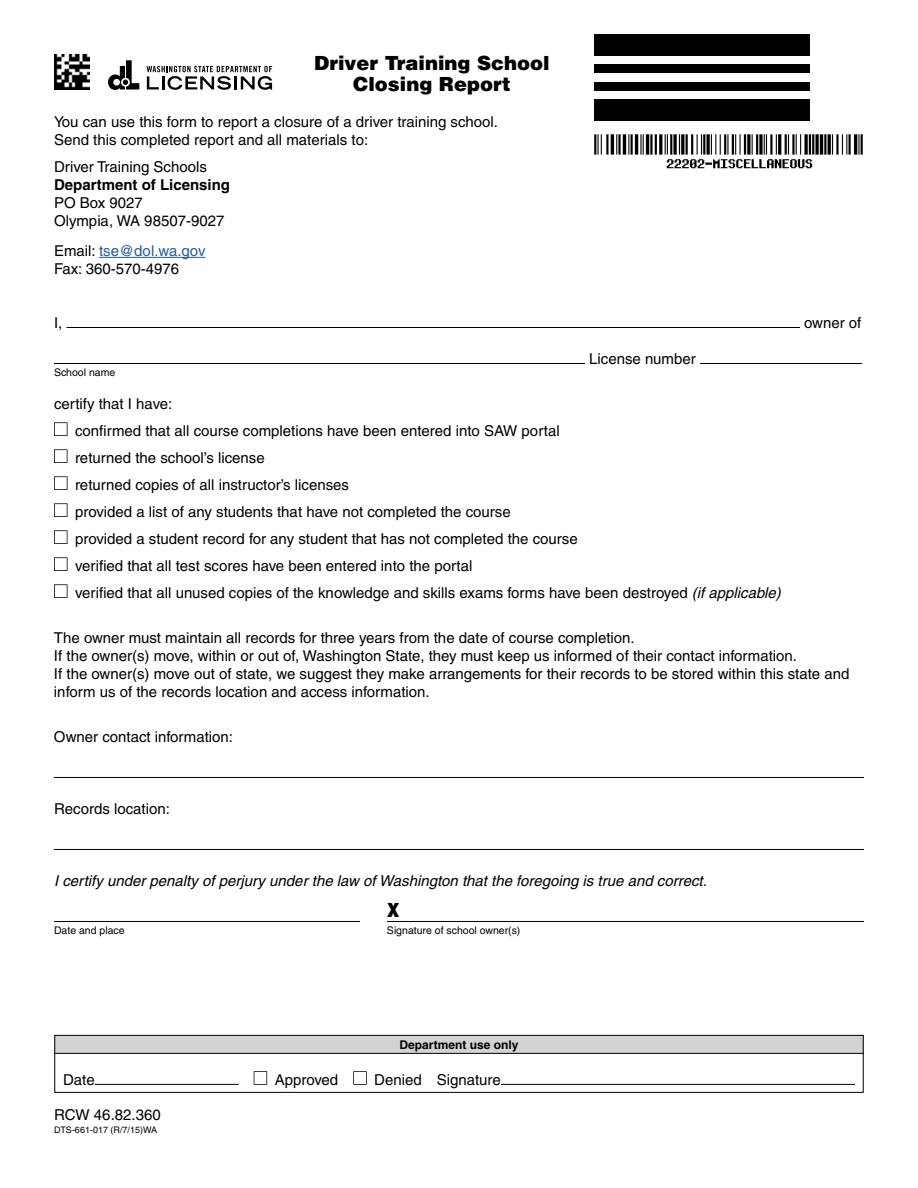
<style>
.page{position:relative;width:918px;height:1188px;background:#fff}
.page>*{position:absolute;margin:0;border:0;box-sizing:border-box;transform-origin:0 0}
.t1{font:900 19.5px/21px "Helvetica";color:#000;text-align:center}
.t2{font:900 19.5px "Helvetica";color:#000;scale:.8 1}
.t3{font:15px/18px "Helvetica";color:#000}
.t4{font:italic 15px "Helvetica";color:#000}
.t5{font:700 15px "Helvetica";color:#000}
.t6{font:15px "Helvetica";color:#215e9e}
.t7{font:700 12px "Helvetica";color:#000}
.t8{font:10.5px "Helvetica";color:#000}
.t9{font:9px "Helvetica";color:#000}
.s1{color:#000}
.s2{font-style:italic}
</style>
<div class="page">
<div style="left:54px;top:1035px;width:810px;height:18px;background:#d1d3d4"></div>
<img style="left:594px;top:134px;width:269px;height:35px">
<div style="left:594px;top:35px;width:216px;height:21px;background:#000"></div>
<div style="left:594px;top:99px;width:216px;height:22px;background:#000"></div>
<div style="left:594px;top:65px;width:216px;height:8px;background:#000"></div>
<div style="left:594px;top:82px;width:216px;height:9px;background:#000"></div>
<hr style="left:95px;top:1084px;width:144px;height:1px;background:#000">
<svg style="left:254px;top:1071px;width:13px;height:14px"></svg>
<svg style="left:353px;top:1071px;width:14px;height:14px"></svg>
<hr style="left:501px;top:1084px;width:354px;height:1px;background:#000">
<div style="left:54px;top:1035px;width:810px;height:58px;border:1px solid #000"></div>
<hr style="left:54px;top:1053px;width:810px;height:1px;background:#000">
<img style="left:54px;top:54px;width:36px;height:36px">
<hr style="left:99px;top:257px;width:107px;height:1px;background:#215e9e">
<hr style="left:67px;top:327px;width:733px;height:1px;background:#000">
<hr style="left:54px;top:363px;width:531px;height:1px;background:#000">
<hr style="left:700px;top:363px;width:162px;height:1px;background:#000">
<svg style="left:54px;top:422px;width:14px;height:14px"></svg>
<svg style="left:54px;top:449px;width:14px;height:14px"></svg>
<svg style="left:54px;top:476px;width:14px;height:14px"></svg>
<svg style="left:54px;top:503px;width:14px;height:14px"></svg>
<svg style="left:54px;top:530px;width:14px;height:14px"></svg>
<svg style="left:54px;top:557px;width:14px;height:14px"></svg>
<svg style="left:54px;top:584px;width:14px;height:14px"></svg>
<hr style="left:54px;top:777px;width:810px;height:1px;background:#000">
<hr style="left:54px;top:849px;width:810px;height:1px;background:#000">
<hr style="left:54px;top:921px;width:306px;height:1px;background:#000">
<hr style="left:387px;top:921px;width:477px;height:1px;background:#000">
<svg style="left:147px;top:66px;width:125px;height:24px"></svg>
<svg style="left:108px;top:60px;width:31px;height:30px"></svg>
<h1 class="t1" style="left:314px;top:52px;width:237px">Driver Training School<br>Closing Report</h1>
<p class="t3" style="left:54px;top:113px;width:446px">You can use this form to report a closure of a driver training school.<br>Send this completed report and all materials to:</p>
<p class="t3" style="left:54px;top:158px;width:155px">Driver Training Schools</p>
<p class="t5" style="left:54px;top:175px;width:178px">Department of Licensing</p>
<p class="t3" style="left:54px;top:194px;width:90px">PO Box 9027</p>
<p class="t3" style="left:54px;top:212px;width:172px">Olympia, WA 98507-9027</p>
<p class="t6" style="left:54px;top:242px;width:153px"><span class="s1">Email:</span> tse@dol.wa.gov</p>
<p class="t3" style="left:54px;top:260px;width:127px">Fax: 360-570-4976</p>
<p class="t3" style="left:54px;top:314px;width:10px">I,</p>
<p class="t3" style="left:804px;top:314px;width:59px">owner of</p>
<p class="t3" style="left:589px;top:350px;width:108px">License number</p>
<p class="t3" style="left:54px;top:395px;width:120px">certify that I have:</p>
<p class="t3" style="left:75px;top:422px;width:486px">confirmed that all course completions have been entered into SAW portal</p>
<p class="t3" style="left:75px;top:449px;width:191px">returned the school’s license</p>
<p class="t3" style="left:75px;top:476px;width:276px">returned copies of all instructor’s licenses</p>
<p class="t3" style="left:75px;top:503px;width:437px">provided a list of any students that have not completed the course</p>
<p class="t3" style="left:75px;top:530px;width:504px">provided a student record for any student that has not completed the course</p>
<p class="t3" style="left:75px;top:557px;width:399px">verified that all test scores have been entered into the portal</p>
<p class="t3" style="left:75px;top:584px;width:707px">verified that all unused copies of the knowledge and skills exams forms have been destroyed <span class="s2">(if applicable)</span></p>
<p class="t3" style="left:54px;top:629px;width:582px">The owner must maintain all records for three years from the date of course completion.</p>
<p class="t3" style="left:54px;top:647px;width:745px">If the owner(s) move, within or out of, Washington State, they must keep us informed of their contact information.</p>
<p class="t3" style="left:54px;top:665px;width:797px">If the owner(s) move out of state, we suggest they make arrangements for their records to be stored within this state and inform us of the records location and access information.</p>
<p class="t3" style="left:54px;top:728px;width:181px">Owner contact information:</p>
<p class="t8" style="left:54px;top:366px;width:63px">School name</p>
<p class="t3" style="left:54px;top:800px;width:117px">Records location:</p>
<p class="t4" style="left:54px;top:872px;width:654px">I certify under penalty of perjury under the law of Washington that the foregoing is true and correct.</p>
<p class="t8" style="left:54px;top:924px;width:72px">Date and place</p>
<p class="t8" style="left:387px;top:924px;width:135px">Signature of school owner(s)</p>
<h1 class="t2" style="left:387px;top:898px;width:17px">X</h1>
<p class="t7" style="left:400px;top:1037px;width:120px">Department use only</p>
<p class="t3" style="left:63px;top:1070px;width:33px">Date</p>
<p class="t3" style="left:275px;top:1070px;width:65px">Approved</p>
<p class="t3" style="left:374px;top:1070px;width:128px">Denied Signature</p>
<p class="t3" style="left:54px;top:1106px;width:108px">RCW 46.82.360</p>
<p class="t9" style="left:54px;top:1125px;width:105px">DTS-661-017 (R/7/15)WA</p>
</div>
